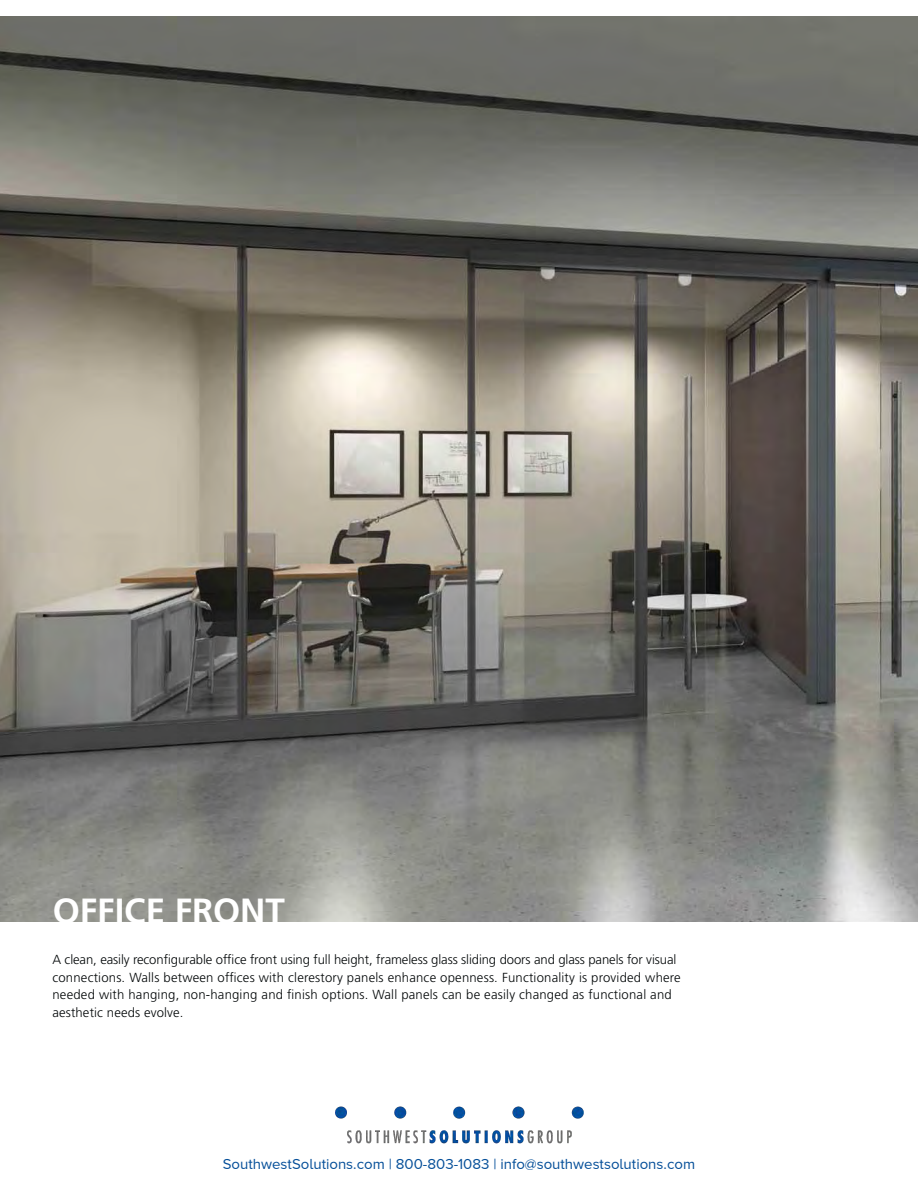
<style>
.page{position:relative;width:918px;height:1188px;background:#fff}
.page>*{position:absolute;margin:0;border:0;box-sizing:border-box;transform-origin:0 0}
.t1{font:700 34.95px "Frutiger LT Std";letter-spacing:-.005em;color:#fff}
.t2{font:15px "Proxima Nova A";color:#054f99}
.t3{font:300 13.05px/17.5px "Frutiger LT Std";letter-spacing:.015em;color:#040809}
</style>
<div class="page">
<img style="left:0;top:17px;width:918px;height:905px">
<img style="left:335px;top:1106px;width:249px;height:38px">
<h1 class="t1" style="left:53px;top:890px;width:234px">OFFICE FRONT</h1>
<p class="t3" style="left:52px;top:952px;width:630px">A clean, easily reconfigurable office front using full height, frameless glass sliding doors and glass panels for visual connections. Walls between offices with clerestory panels enhance openness. Functionality is provided where needed with hanging, non-hanging and finish options. Wall panels can be easily changed as functional and aesthetic needs evolve.</p>
<p class="t2" style="left:223px;top:1156px;width:474px">SouthwestSolutions.com | 800-803-1083 | info@southwestsolutions.com</p>
</div>
